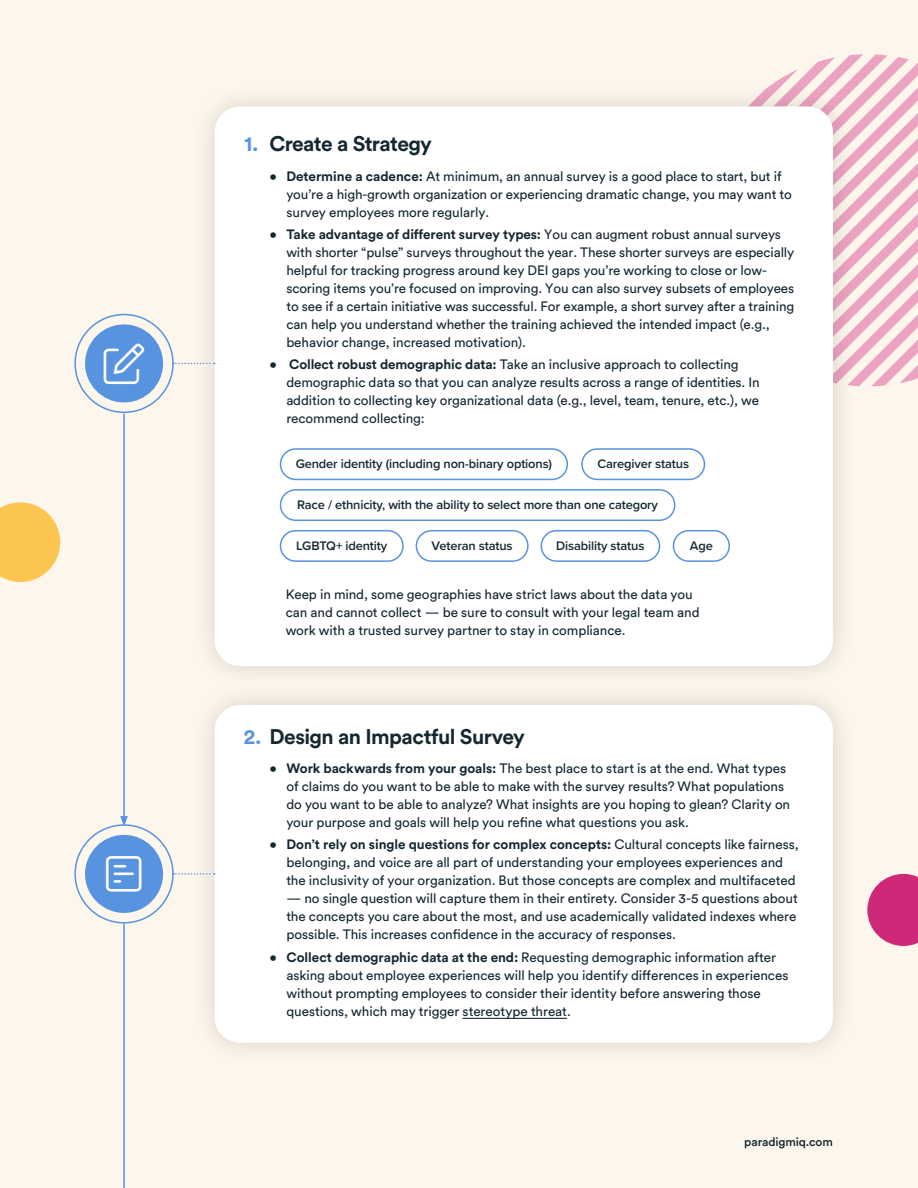
<style>
.page{position:relative;width:918px;height:1188px;background:#fdf6ec}
.page>*{position:absolute;margin:0;border:0;box-sizing:border-box;transform-origin:0 0}
.t1{font:700 21px "Circular Std";letter-spacing:-.03em;color:#142831}
.t2{font:13.5px/18px "Circular Std";letter-spacing:-.01em;color:#142831}
.t3{font:600 12.9px "Proxima Nova";letter-spacing:-.01em;color:#142831}
.t4{font:500 12px "Circular Std";letter-spacing:-.01em;color:#142831}
.s1{color:#5893e0}
.s2{font-weight:700}
</style>
<div class="page">
<svg style="left:0;top:502px;width:60px;height:80px;background:#fccb68"></svg>
<svg style="left:774px;top:54px;width:144px;height:332px"></svg>
<svg style="left:867px;top:874px;width:51px;height:72px"></svg>
<hr style="left:123px;top:414px;width:2px;height:404px;background:#5893e0">
<svg style="left:120px;top:816px;width:8px;height:8px"></svg>
<hr style="left:123px;top:924px;width:2px;height:264px;background:#5893e0">
<div style="left:191px;top:681px;width:666px;height:386px;background:#f7f0e6"></div>
<div style="left:215px;top:705px;width:618px;height:338px;background:#fff;border-radius:26px"></div>
<hr style="left:463px;top:1018px;width:104px;height:1px;background:#142831">
<div style="left:74px;top:824px;width:100px;height:100px;border:2px solid #5893e0;border-radius:50%"></div>
<div style="left:85px;top:835px;width:78px;height:78px;background:#5893e0;border-radius:50%"></div>
<svg style="left:173px;top:873px;width:42px;height:2px"></svg>
<div style="left:191px;top:83px;width:666px;height:607px;background:#000;opacity:.15"></div>
<div style="left:215px;top:106px;width:618px;height:560px;background:#fff;border-radius:26px"></div>
<div style="left:280px;top:448px;width:288px;height:32px;border:2px solid #5893e0;border-radius:15px"></div>
<div style="left:280px;top:489px;width:395px;height:32px;border:2px solid #5893e0;border-radius:15px"></div>
<div style="left:280px;top:530px;width:124px;height:32px;border:2px solid #5893e0;border-radius:15px"></div>
<div style="left:581px;top:448px;width:124px;height:32px;border:2px solid #5893e0;border-radius:15px"></div>
<div style="left:673px;top:530px;width:57px;height:32px;border:2px solid #5893e0;border-radius:15px"></div>
<div style="left:416px;top:530px;width:113px;height:32px;border:2px solid #5893e0;border-radius:15px"></div>
<div style="left:541px;top:530px;width:119px;height:32px;border:2px solid #5893e0;border-radius:15px"></div>
<div style="left:74px;top:314px;width:100px;height:99px;border:2px solid #5893e0;border-radius:50%"></div>
<div style="left:85px;top:324px;width:78px;height:78px;background:#5893e0;border-radius:50%"></div>
<svg style="left:173px;top:363px;width:42px;height:1px"></svg>
<h1 class="t1" style="left:244px;top:130px;width:189px"><span class="s1">1.</span> Create a Strategy</h1>
<p class="t2" style="left:286px;top:168px;width:507px;text-indent:-17px">• <span class="s2">Determine a cadence:</span> At minimum, an annual survey is a good place to start, but if you’re a high-growth organization or experiencing dramatic change, you may want to survey employees more regularly.</p>
<p class="t2" style="left:286px;top:225px;width:509px;text-indent:-17px">• <span class="s2">Take advantage of different survey types:</span> You can augment robust annual surveys with shorter “pulse” surveys throughout the year. These shorter surveys are especially helpful for tracking progress around key DEI gaps you’re working to close or low&shy;scoring items you’re focused on improving. You can also survey subsets of employees to see if a certain initiative was successful. For example, a short survey after a training can help you understand whether the training achieved the intended impact (e.g., behavior change, increased motivation).</p>
<p class="t2" style="left:286px;top:355px;width:475px;text-indent:-17px">• <span class="s2">Collect robust demographic data:</span> Take an inclusive approach to collecting demographic data so that you can analyze results across a range of identities. In addition to collecting key organizational data (e.g., level, team, tenure, etc.), we recommend collecting:</p>
<p class="t3" style="left:296px;top:454px;width:258px">Gender identity (including non-binary options)</p>
<p class="t3" style="left:297px;top:495px;width:362px">Race / ethnicity, with the ability to select more than one category</p>
<p class="t3" style="left:296px;top:536px;width:93px">LGBTQ+ identity</p>
<p class="t3" style="left:597px;top:454px;width:93px">Caregiver status</p>
<p class="t3" style="left:432px;top:536px;width:82px">Veteran status</p>
<p class="t3" style="left:556px;top:536px;width:90px">Disability status</p>
<p class="t3" style="left:690px;top:536px;width:24px">Age</p>
<p class="t2" style="left:286px;top:586px;width:415px">Keep in mind, some geographies have strict laws about the data you can and cannot collect — be sure to consult with your legal team and work with a trusted survey partner to stay in compliance.</p>
<h1 class="t1" style="left:244px;top:723px;width:283px"><span class="s1">2.</span> Design an Impactful Survey</h1>
<p class="t2" style="left:286px;top:759px;width:505px;text-indent:-17px">• <span class="s2">Work backwards from your goals:</span> The best place to start is at the end. What types of claims do you want to be able to make with the survey results? What populations do you want to be able to analyze? What insights are you hoping to glean? Clarity on your purpose and goals will help you refine what questions you ask.</p>
<p class="t2" style="left:286px;top:836px;width:514px;text-indent:-17px">• <span class="s2">Don’t rely on single questions for complex concepts:</span> Cultural concepts like fairness, belonging, and voice are all part of understanding your employees experiences and the inclusivity of your organization. But those concepts are complex and multifaceted</p>
<p class="t2" style="left:286px;top:890px;width:513px;text-align:justify">— no single question will capture them in their entirety. Consider 3-5 questions about the concepts you care about the most, and use academically validated indexes where possible. This increases confidence in the accuracy of responses.</p>
<p class="t2" style="left:286px;top:948px;width:504px;text-indent:-17px">• <span class="s2">Collect demographic data at the end:</span> Requesting demographic information after asking about employee experiences will help you identify differences in experiences without prompting employees to consider their identity before answering those questions, which may trigger stereotype threat.</p>
<p class="t4" style="left:744px;top:1134px;width:90px">paradigmiq.com</p>
</div>
